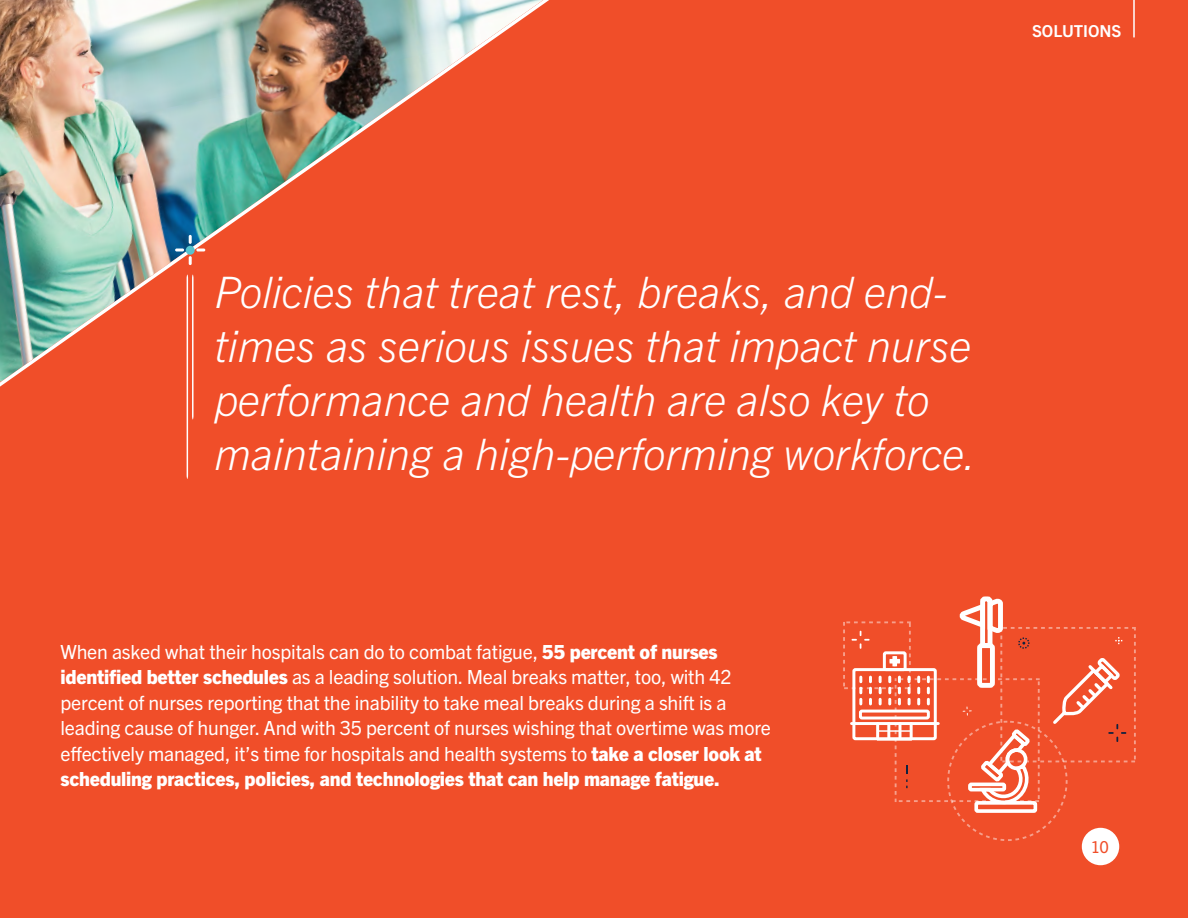
<style>
.page{position:relative;width:1188px;height:918px;background:#f04e29}
.page>*{position:absolute;margin:0;border:0;box-sizing:border-box;transform-origin:0 0}
.t1{font:italic 300 43.5px/54px "Trade Gothic Next LT Pro";color:#fff}
.t2{font:19.5px/25.5px "Trade Gothic Next LT Pro";letter-spacing:-.01em;color:#fff}
.t3{font:700 16.5px "Trade Gothic Next LT Pro";color:#fff}
.t4{font:16.5px "Trade Gothic Next LT Pro";color:#f04e29}
.s1{font-weight:800}
</style>
<div class="page">
<img style="left:0;top:0;width:549px;height:393px">
<svg style="left:843px;top:596px;width:293px;height:245px"></svg>
<div style="left:1082px;top:828px;width:37px;height:37px;background:#fff;border-radius:50%"></div>
<hr style="left:1133px;top:0;width:2px;height:37px;background:#fff">
<svg style="left:175px;top:235px;width:30px;height:30px"></svg>
<svg style="left:187px;top:275px;width:7px;height:204px"></svg>
<div style="left:186px;top:246px;width:9px;height:9px;background:#57c4cf;border-radius:50%"></div>
<p class="t3" style="left:1032px;top:20px;width:91px">SOLUTIONS</p>
<h1 class="t1" style="left:214px;top:262px;width:763px">Policies that treat rest, breaks, and end&shy;times as serious issues that impact nurse performance and health are also key to maintaining a high-performing workforce.</h1>
<p class="t2" style="left:60px;top:638px;width:712px">When asked what their hospitals can do to combat fatigue, <span class="s1">55 percent of nurses identified better schedules</span> as a leading solution. Meal breaks matter, too, with 42 percent of nurses reporting that the inability to take meal breaks during a shift is a leading cause of hunger. And with 35 percent of nurses wishing that overtime was more effectively managed, it’s time for hospitals and health systems to <span class="s1">take a closer look at scheduling practices, policies, and technologies that can help manage fatigue.</span></p>
<p class="t4" style="left:1091px;top:835px;width:20px">10</p>
</div>
